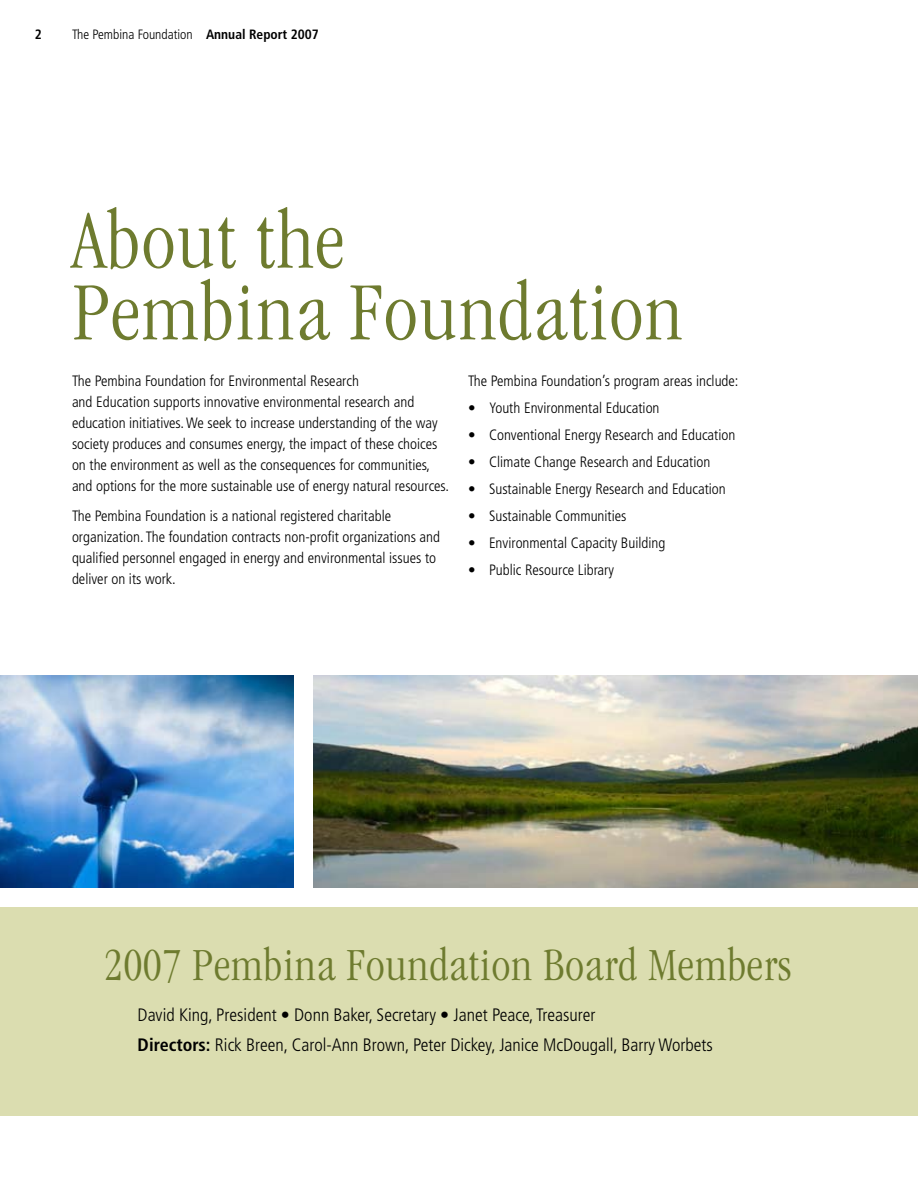
<style>
.page{position:relative;width:918px;height:1188px;background:#fff}
.page>*{position:absolute;margin:0;border:0;box-sizing:border-box;transform-origin:0 0}
.t1{font:300 condensed 85.5px/71.7px "Garamond";letter-spacing:.02em;color:#6e7b2f}
.t2{font:300 condensed 47.55px "Garamond";letter-spacing:.02em;color:#6e7b2f}
.t3{font:300 condensed 18px/30px "Frutiger";color:#000}
.t4{font:300 condensed 15px/21px "Frutiger";color:#000}
.t5{font:300 condensed 13.5px "Frutiger";color:#000}
.s1{font-weight:700}
</style>
<div class="page">
<div style="left:0;top:907px;width:918px;height:209px;background:#dbddb0"></div>
<img style="left:0;top:676px;width:293px;height:212px">
<img style="left:313px;top:676px;width:605px;height:211px">
<p class="t5" style="left:72px;top:27px;width:248px">The Pembina Foundation <span class="s1">Annual Report 2007</span></p>
<h1 class="t1" style="left:72px;top:205px;width:612px">About the<br>Pembina Foundation</h1>
<p class="t4" style="left:72px;top:370px;width:378px">The Pembina Foundation for Environmental Research<br>and Education supports innovative environmental research and education initiatives. We seek to increase understanding of the way society produces and consumes energy, the impact of these choices on the environment as well as the consequences for communities, and options for the more sustainable use of energy natural resources.</p>
<p class="t4" style="left:72px;top:505px;width:370px">The Pembina Foundation is a national registered charitable organization. The foundation contracts non-profit organizations and qualified personnel engaged in energy and environmental issues to deliver on its work.</p>
<p class="t4" style="left:468px;top:370px;width:272px">The Pembina Foundation’s program areas include:</p>
<p class="t4" style="left:468px;top:397px;width:193px">• Youth Environmental Education</p>
<p class="t4" style="left:468px;top:424px;width:269px">• Conventional Energy Research and Education</p>
<p class="t4" style="left:468px;top:451px;width:244px">• Climate Change Research and Education</p>
<p class="t4" style="left:468px;top:478px;width:259px">• Sustainable Energy Research and Education</p>
<p class="t4" style="left:468px;top:505px;width:160px">• Sustainable Communities</p>
<p class="t4" style="left:468px;top:532px;width:199px">• Environmental Capacity Building</p>
<p class="t4" style="left:468px;top:559px;width:148px">• Public Resource Library</p>
<h2 class="t2" style="left:104px;top:939px;width:689px">2007 Pembina Foundation Board Members</h2>
<p class="t3" style="left:138px;top:1000px;width:577px">David King, President • Donn Baker, Secretary • Janet Peace, Treasurer<br><span class="s1">Directors:</span> Rick Breen, Carol-Ann Brown, Peter Dickey, Janice McDougall, Barry Worbets</p>
</div>
